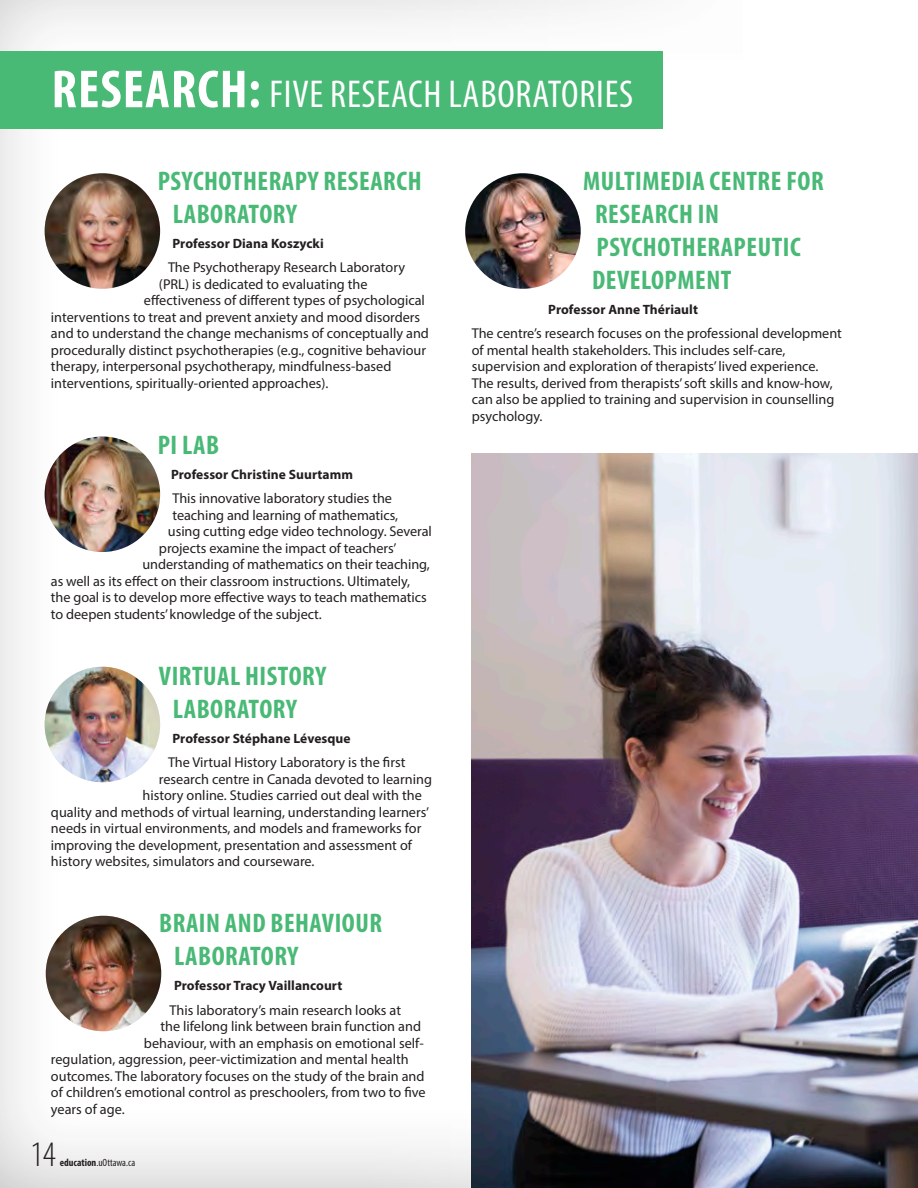
<style>
.page{position:relative;width:918px;height:1188px;background:#fff}
.page>*{position:absolute;margin:0;border:0;box-sizing:border-box;transform-origin:0 0}
.Titre_1{font:condensed 39px "Myriad Pro";letter-spacing:.02em;color:#fff}
.t1{font:300 condensed 36px "Myriad Pro";color:#231f20}
.Titre_2_-_Recherche{font:700 condensed 27px/33px "Myriad Pro";letter-spacing:.02em;color:#49b976}
.Body{font:14.25px/16.5px "Myriad Pro";color:#231f20}
.Sous-Titre_-_Recherc{font:700 13.5px "Myriad Pro";letter-spacing:.005em;color:#231f20}
.t2{font:condensed 10.5px "Myriad Pro";color:#231f20}
.s1{font-weight:700;font-size:54px}
.s2{font-weight:700}
</style>
<div class="page">
<div style="left:0;top:0;width:898px;height:1188px;background:#231f20;opacity:.44"></div>
<div style="left:0;top:51px;width:663px;height:78px;background:#49b976"></div>
<img style="left:45px;top:173px;width:115px;height:116px;border-radius:58px">
<img style="left:45px;top:436px;width:115px;height:116px;border-radius:58px">
<img style="left:45px;top:667px;width:115px;height:115px;border-radius:58px">
<img style="left:46px;top:916px;width:115px;height:115px;border-radius:58px">
<img style="left:465px;top:173px;width:116px;height:116px;border-radius:58px">
<img style="left:472px;top:454px;width:446px;height:734px">
<p class="Titre_1" style="left:52px;top:71px;width:583px"><span class="s1">RESEARCH:</span> FIVE RESEACH LABORATORIES</p>
<p class="Titre_2_-_Recherche" style="left:173px;top:164px;width:250px;text-indent:-15px">PSYCHOTHERAPY RESEARCH<br>LABORATORY</p>
<p class="Sous-Titre_-_Recherc" style="left:172px;top:234px;width:153px">Professor Diana Koszycki</p>
<p class="Body" style="left:168px;top:259px;width:239px">The Psychotherapy Research Laboratory</p>
<p class="Body" style="left:159px;top:275px;width:210px">(PRL) is dedicated to evaluating the</p>
<p class="Body" style="left:144px;top:292px;width:283px">effectiveness of different types of psychological</p>
<p class="Body" style="left:51px;top:309px;width:371px">interventions to treat and prevent anxiety and mood disorders</p>
<p class="Body" style="left:51px;top:325px;width:379px">and to understand the change mechanisms of conceptually and</p>
<p class="Body" style="left:51px;top:342px;width:377px">procedurally distinct psychotherapies (e.g., cognitive behaviour</p>
<p class="Body" style="left:51px;top:358px;width:342px">therapy, interpersonal psychotherapy, mindfulness-based</p>
<p class="Body" style="left:51px;top:375px;width:279px">interventions, spiritually-oriented approaches).</p>
<p class="Titre_2_-_Recherche" style="left:158px;top:428px;width:63px">PI LAB</p>
<p class="Sous-Titre_-_Recherc" style="left:171px;top:465px;width:184px">Professor Christine Suurtamm</p>
<p class="Body" style="left:172px;top:490px;width:221px">This innovative laboratory studies the</p>
<p class="Body" style="left:172px;top:506px;width:227px">teaching and learning of mathematics,</p>
<p class="Body" style="left:168px;top:523px;width:265px">using cutting edge video technology. Several</p>
<p class="Body" style="left:159px;top:540px;width:239px">projects examine the impact of teachers’</p>
<p class="Body" style="left:142px;top:556px;width:289px">understanding of mathematics on their teaching,</p>
<p class="Body" style="left:51px;top:573px;width:361px">as well as its effect on their classroom instructions. Ultimately,</p>
<p class="Body" style="left:51px;top:589px;width:377px">the goal is to develop more effective ways to teach mathematics</p>
<p class="Body" style="left:51px;top:606px;width:272px">to deepen students’ knowledge of the subject.</p>
<p class="Titre_2_-_Recherche" style="left:159px;top:659px;width:169px;text-align:center">VIRTUAL HISTORY<br>LABORATORY</p>
<p class="Sous-Titre_-_Recherc" style="left:172px;top:729px;width:180px">Professor Stéphane Lévesque</p>
<p class="Body" style="left:168px;top:754px;width:239px">The Virtual History Laboratory is the first</p>
<p class="Body" style="left:159px;top:770px;width:275px">research centre in Canada devoted to learning</p>
<p class="Body" style="left:142px;top:787px;width:281px">history online. Studies carried out deal with the</p>
<p class="Body" style="left:51px;top:804px;width:380px">quality and methods of virtual learning, understanding learners’</p>
<p class="Body" style="left:51px;top:820px;width:372px">needs in virtual environments, and models and frameworks for</p>
<p class="Body" style="left:51px;top:837px;width:363px">improving the development, presentation and assessment of</p>
<p class="Body" style="left:51px;top:853px;width:265px">history websites, simulators and courseware.</p>
<p class="Titre_2_-_Recherche" style="left:174px;top:906px;width:209px;text-indent:-15px">BRAIN AND BEHAVIOUR<br>LABORATORY</p>
<p class="Sous-Titre_-_Recherc" style="left:174px;top:977px;width:170px">Professor Tracy Vaillancourt</p>
<p class="Body" style="left:170px;top:1001px;width:233px">This laboratory’s main research looks at</p>
<p class="Body" style="left:160px;top:1018px;width:262px">the lifelong link between brain function and</p>
<p class="Body" style="left:144px;top:1035px;width:281px">behaviour, with an emphasis on emotional self-</p>
<p class="Body" style="left:51px;top:1051px;width:359px">regulation, aggression, peer-victimization and mental health</p>
<p class="Body" style="left:51px;top:1068px;width:375px">outcomes. The laboratory focuses on the study of the brain and</p>
<p class="Body" style="left:51px;top:1084px;width:376px">of children’s emotional control as preschoolers, from two to five</p>
<p class="Body" style="left:51px;top:1101px;width:75px">years of age.</p>
<h2 class="t1" style="left:30px;top:1133px;width:27px">14</h2>
<p class="t2" style="left:60px;top:1156px;width:77px"><span class="s2">education</span>.uOttawa.ca</p>
<p class="Titre_2_-_Recherche" style="left:592px;top:164px;width:233px;text-indent:-9px">MULTIMEDIA CENTRE FOR<br>RESEARCH IN<br>PSYCHOTHERAPEUTIC<br>DEVELOPMENT</p>
<p class="Sous-Titre_-_Recherc" style="left:548px;top:300px;width:151px">Professor Anne Thériault</p>
<p class="Body" style="left:472px;top:325px;width:372px">The centre’s research focuses on the professional development of mental health stakeholders. This includes self-care, supervision and exploration of therapists’ lived experience.<br>The results, derived from therapists’ soft skills and know-how, can also be applied to training and supervision in counselling psychology.</p>
</div>
